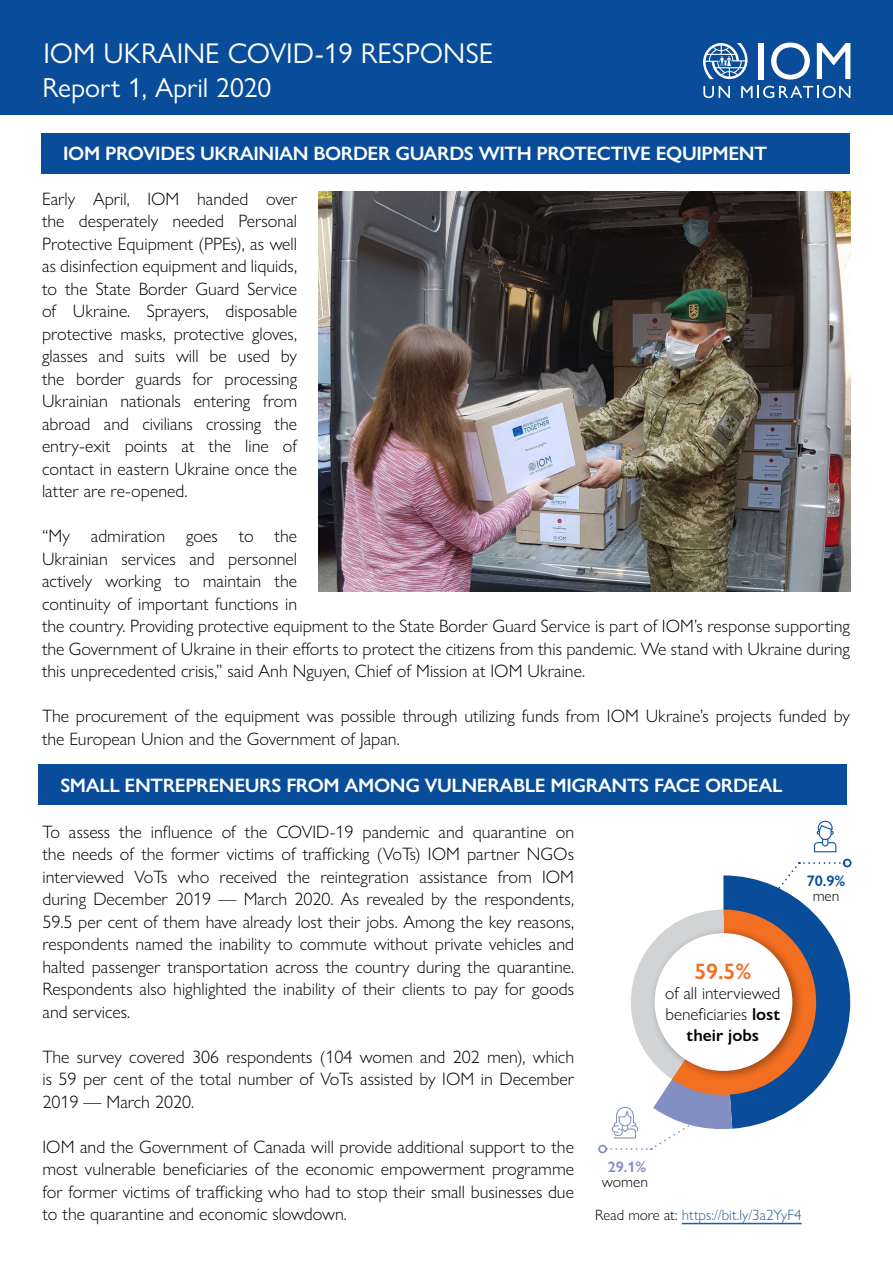
<style>
.page{position:relative;width:893px;height:1263px;background:#fff}
.page>*{position:absolute;margin:0;border:0;box-sizing:border-box;transform-origin:0 0}
.t1{font:28.65px "Gill Sans Nova";color:#fff}
.t2{font:27.6px "Gill Sans Nova";color:#fff}
.t3{font:600 22.5px "Gill Sans Nova";color:#f36f21}
.t4{font:600 19.5px "Gill Sans Nova";letter-spacing:-.02em;color:#fff}
.t5{font:300 18px/22.5px "Gill Sans Nova";color:#000;text-align:justify}
.t6{font:300 17.25px/20.7px "Gill Sans Nova";color:#000;text-align:center}
.t7{font:300 15.6px "Gill Sans Nova";color:#000}
.t8{font:600 15.3px "Gill Sans Nova";color:#084c9a}
.t9{font:600 15.3px "Gill Sans Nova";color:#838ec2}
.t10{font:300 15px "Gill Sans Nova";color:#215e9e}
.s1{font-weight:600}
.s2{color:#000}
</style>
<div class="page">
<div style="left:0;top:0;width:893px;height:115px;background:#084c9a"></div>
<div style="left:759px;top:43px;width:5px;height:36px;background:#fff"></div>
<svg style="left:771px;top:43px;width:39px;height:37px"></svg>
<svg style="left:817px;top:43px;width:33px;height:36px"></svg>
<svg style="left:703px;top:86px;width:27px;height:12px"></svg>
<svg style="left:741px;top:86px;width:109px;height:12px"></svg>
<svg style="left:703px;top:43px;width:45px;height:36px"></svg>
<img style="left:318px;top:192px;width:533px;height:399px">
<svg style="left:814px;top:820px;width:22px;height:32px"></svg>
<div style="left:598px;top:1145px;width:9px;height:8px;border:2px solid #838ec2;border-radius:50%"></div>
<svg style="left:606px;top:862px;width:244px;height:288px"></svg>
<div style="left:843px;top:859px;width:8px;height:8px;border:2px solid #084c9a;border-radius:50%"></div>
<hr style="left:682px;top:1223px;width:120px;height:1px;background:#215e9e">
<div style="left:38px;top:765px;width:809px;height:40px;background:#084c9a"></div>
<div style="left:41px;top:133px;width:809px;height:40px;background:#084c9a"></div>
<h1 class="t1" style="left:43px;top:36px;width:451px">IOM UKRAINE COVID-19 RESPONSE</h1>
<h2 class="t2" style="left:43px;top:71px;width:230px">Report 1, April 2020</h2>
<p class="t4" style="left:63px;top:142px;width:705px">IOM PROVIDES UKRAINIAN BORDER GUARDS WITH PROTECTIVE EQUIPMENT</p>
<p class="t5" style="left:42px;top:187px;width:257px">Early April, IOM handed over the desperately needed Personal Protective Equipment (PPEs), as well as disinfection equipment and liquids, to the State Border Guard Service of Ukraine. Sprayers, disposable protective masks, protective gloves, glasses and suits will be used by the border guards for processing Ukrainian nationals entering from abroad and civilians crossing the entry-exit points at the line of contact in eastern Ukraine once the latter are re-opened.</p>
<p class="t5" style="left:42px;top:525px;width:809px;text-align:left">“My admiration goes to the<br>Ukrainian services and personnel<br>actively working to maintain the<br>continuity of important functions in<br>the country. Providing protective equipment to the State Border Guard Service is part of IOM’s response supporting the Government of Ukraine in their efforts to protect the citizens from this pandemic. We stand with Ukraine during this unprecedented crisis,” said Anh Nguyen, Chief of Mission at IOM Ukraine.</p>
<p class="t5" style="left:42px;top:705px;width:809px">The procurement of the equipment was possible through utilizing funds from IOM Ukraine’s projects funded by the European Union and the Government of Japan.</p>
<p class="t4" style="left:60px;top:773px;width:724px">SMALL ENTREPRENEURS FROM AMONG VULNERABLE MIGRANTS FACE ORDEAL</p>
<p class="t5" style="left:43px;top:820px;width:533px">To assess the influence of the COVID-19 pandemic and quarantine on the needs of the former victims of trafficking (VoTs) IOM partner NGOs interviewed VoTs who received the reintegration assistance from IOM during December 2019 — March 2020. As revealed by the respondents, 59.5 per cent of them have already lost their jobs. Among the key reasons, respondents named the inability to commute without private vehicles and halted passenger transportation across the country during the quarantine.<br>Respondents also highlighted the inability of their clients to pay for goods and services.</p>
<p class="t5" style="left:43px;top:1045px;width:533px">The survey covered 306 respondents (104 women and 202 men), which is 59 per cent of the total number of VoTs assisted by IOM in December 2019 — March 2020.</p>
<p class="t5" style="left:43px;top:1135px;width:533px">IOM and the Government of Canada will provide additional support to the most vulnerable beneficiaries of the economic empowerment programme for former victims of trafficking who had to stop their small businesses due to the quarantine and economic slowdown.</p>
<p class="t3" style="left:694px;top:957px;width:59px">59.5%</p>
<p class="t6" style="left:665px;top:983px;width:117px">of all interviewed beneficiaries <span class="s1">lost their jobs</span></p>
<p class="t8" style="left:807px;top:871px;width:40px">70.9%</p>
<p class="t7" style="left:813px;top:886px;width:28px">men</p>
<p class="t9" style="left:608px;top:1157px;width:40px">29.1%</p>
<p class="t7" style="left:602px;top:1172px;width:48px">women</p>
<p class="t10" style="left:595px;top:1206px;width:208px"><span class="s2">Read more at:</span> https://bit.ly/3a2YyF4</p>
</div>
